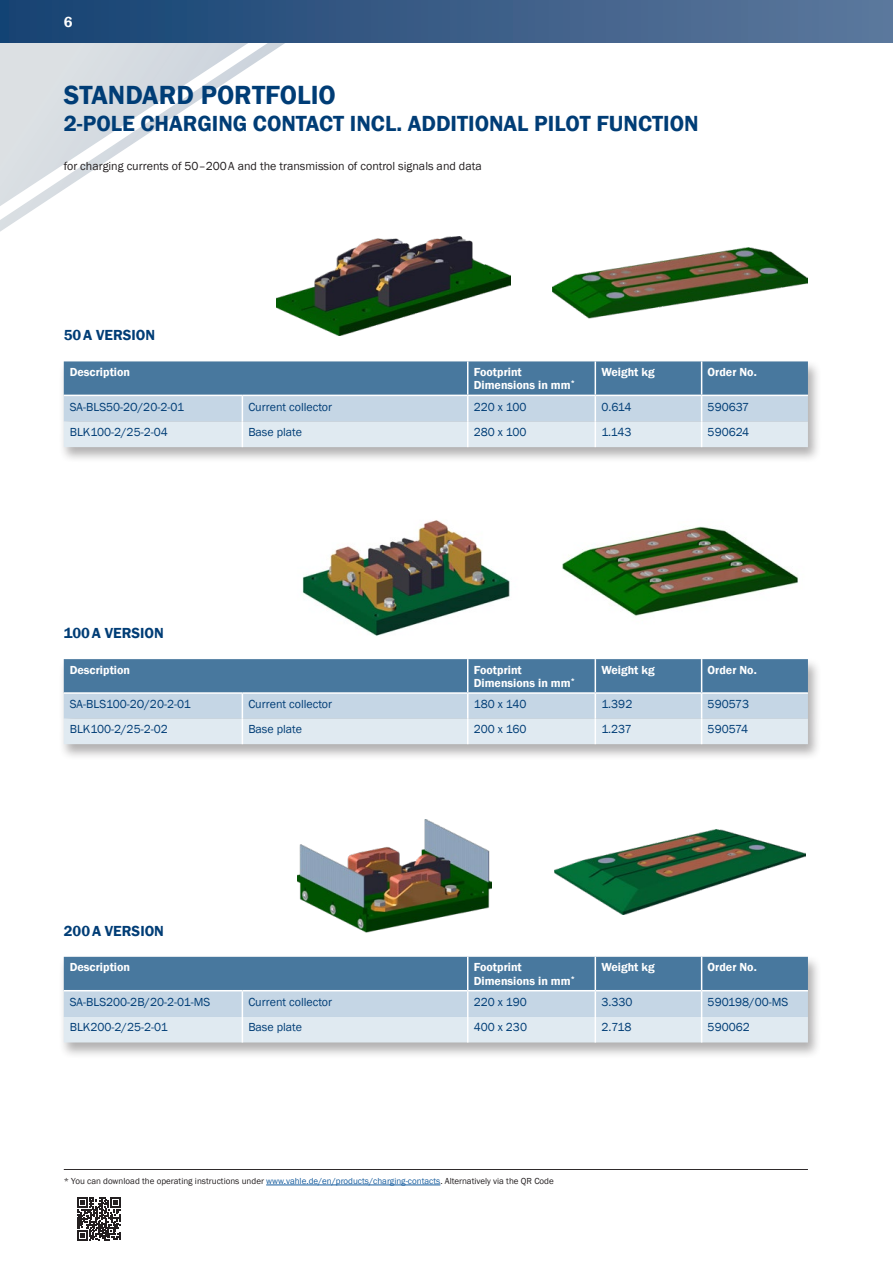
<style>
.page{position:relative;width:893px;height:1263px;background:#fff}
.page>*{position:absolute;margin:0;border:0;box-sizing:border-box;transform-origin:0 0}
.t1{font:600 27px "Franklin Gothic";color:#003d76}
.t2{font:600 22.5px "Franklin Gothic";color:#003d76}
.t3{font:600 15px "Franklin Gothic";color:#003d76}
.t4{font:600 15px "Franklin Gothic";color:#fff}
.t5{font:12px "Franklin Gothic";color:#003d76}
.t6{font:600 12px/13.5px "Franklin Gothic";color:#fff}
.t7{font:12px "Franklin Gothic";color:#231f20}
.t8{font:9px "Franklin Gothic";color:#231f20}
.s1{color:#175d9e}
</style>
<div class="page">
<svg style="left:0;top:43px;width:285px;height:172px"></svg>
<div style="left:0;top:0;width:893px;height:43px;background:linear-gradient(to right,#154272,#5d789c)"></div>
<hr style="left:64px;top:1169px;width:744px;height:1px;background:#231f20">
<div style="left:59px;top:359px;width:762px;height:105px;background:#231f20;opacity:.35"></div>
<svg style="left:64px;top:361px;width:744px;height:86px;background:#9eb8cd"></svg>
<div style="left:59px;top:657px;width:762px;height:104px;background:#231f20;opacity:.35"></div>
<svg style="left:64px;top:659px;width:744px;height:85px;background:#9db8cd"></svg>
<div style="left:59px;top:955px;width:762px;height:104px;background:#231f20;opacity:.35"></div>
<svg style="left:64px;top:957px;width:744px;height:85px;background:#9db8cd"></svg>
<img style="left:276px;top:236px;width:234px;height:100px">
<img style="left:553px;top:247px;width:255px;height:72px">
<img style="left:298px;top:819px;width:193px;height:114px">
<img style="left:555px;top:829px;width:251px;height:85px">
<img style="left:302px;top:520px;width:208px;height:116px">
<img style="left:562px;top:526px;width:236px;height:90px">
<hr style="left:266px;top:1185px;width:174px;height:1px;background:#175d9e">
<svg style="left:77px;top:1197px;width:44px;height:44px"></svg>
<p class="t4" style="left:64px;top:12px;width:10px">6</p>
<h1 class="t1" style="left:64px;top:78px;width:274px">STANDARD PORTFOLIO</h1>
<h2 class="t2" style="left:64px;top:110px;width:636px">2-POLE CHARGING CONTACT INCL. ADDITIONAL PILOT FUNCTION</h2>
<p class="t7" style="left:64px;top:159px;width:420px">for charging currents of 50–200A and the transmission of control signals and data</p>
<p class="t3" style="left:64px;top:326px;width:93px">50A VERSION</p>
<p class="t6" style="left:70px;top:365px;width:62px">Description</p>
<p class="t6" style="left:474px;top:365px;width:103px">Footprint<br>Dimensions in mm<sup>*</sup></p>
<p class="t6" style="left:601px;top:365px;width:55px">Weight kg</p>
<p class="t6" style="left:708px;top:365px;width:51px">Order No.</p>
<p class="t5" style="left:70px;top:399px;width:116px">SA-BLS50-2O/20-2-01</p>
<p class="t5" style="left:248px;top:399px;width:85px">Current collector</p>
<p class="t5" style="left:474px;top:399px;width:54px">220 x 100</p>
<p class="t5" style="left:601px;top:399px;width:32px">0.614</p>
<p class="t5" style="left:708px;top:399px;width:43px">590637</p>
<p class="t5" style="left:70px;top:425px;width:100px">BLK100-2/25-2-04</p>
<p class="t5" style="left:248px;top:425px;width:55px">Base plate</p>
<p class="t5" style="left:474px;top:425px;width:54px">280 x 100</p>
<p class="t5" style="left:601px;top:425px;width:32px">1.143</p>
<p class="t5" style="left:708px;top:425px;width:43px">590624</p>
<p class="t3" style="left:64px;top:624px;width:102px">100A VERSION</p>
<p class="t6" style="left:70px;top:663px;width:62px">Description</p>
<p class="t6" style="left:474px;top:663px;width:103px">Footprint<br>Dimensions in mm<sup>*</sup></p>
<p class="t6" style="left:601px;top:663px;width:55px">Weight kg</p>
<p class="t6" style="left:708px;top:663px;width:51px">Order No.</p>
<p class="t5" style="left:70px;top:697px;width:122px">SA-BLS100-2O/20-2-01</p>
<p class="t5" style="left:248px;top:697px;width:85px">Current collector</p>
<p class="t5" style="left:474px;top:697px;width:54px">180 x 140</p>
<p class="t5" style="left:601px;top:697px;width:33px">1.392</p>
<p class="t5" style="left:708px;top:697px;width:43px">590573</p>
<p class="t5" style="left:70px;top:722px;width:100px">BLK100-2/25-2-02</p>
<p class="t5" style="left:248px;top:722px;width:55px">Base plate</p>
<p class="t5" style="left:474px;top:722px;width:54px">200 x 160</p>
<p class="t5" style="left:601px;top:722px;width:32px">1.237</p>
<p class="t5" style="left:708px;top:722px;width:42px">590574</p>
<p class="t3" style="left:64px;top:921px;width:102px">200A VERSION</p>
<p class="t6" style="left:70px;top:960px;width:62px">Description</p>
<p class="t6" style="left:474px;top:960px;width:103px">Footprint<br>Dimensions in mm<sup>*</sup></p>
<p class="t6" style="left:601px;top:960px;width:55px">Weight kg</p>
<p class="t6" style="left:708px;top:960px;width:51px">Order No.</p>
<p class="t5" style="left:70px;top:994px;width:142px">SA-BLS200-2B/20-2-01-MS</p>
<p class="t5" style="left:248px;top:994px;width:85px">Current collector</p>
<p class="t5" style="left:474px;top:994px;width:55px">220 x 190</p>
<p class="t5" style="left:601px;top:994px;width:33px">3.330</p>
<p class="t5" style="left:708px;top:994px;width:82px">590198/00-MS</p>
<p class="t5" style="left:70px;top:1020px;width:99px">BLK200-2/25-2-01</p>
<p class="t5" style="left:248px;top:1020px;width:55px">Base plate</p>
<p class="t5" style="left:474px;top:1020px;width:55px">400 x 230</p>
<p class="t5" style="left:601px;top:1020px;width:32px">2.718</p>
<p class="t5" style="left:708px;top:1020px;width:44px">590062</p>
<p class="t8" style="left:64px;top:1176px;width:491px">* You can download the operating instructions under <span class="s1">www.vahle.de/en/products/charging-contacts</span>. Alternatively via the QR Code</p>
</div>
